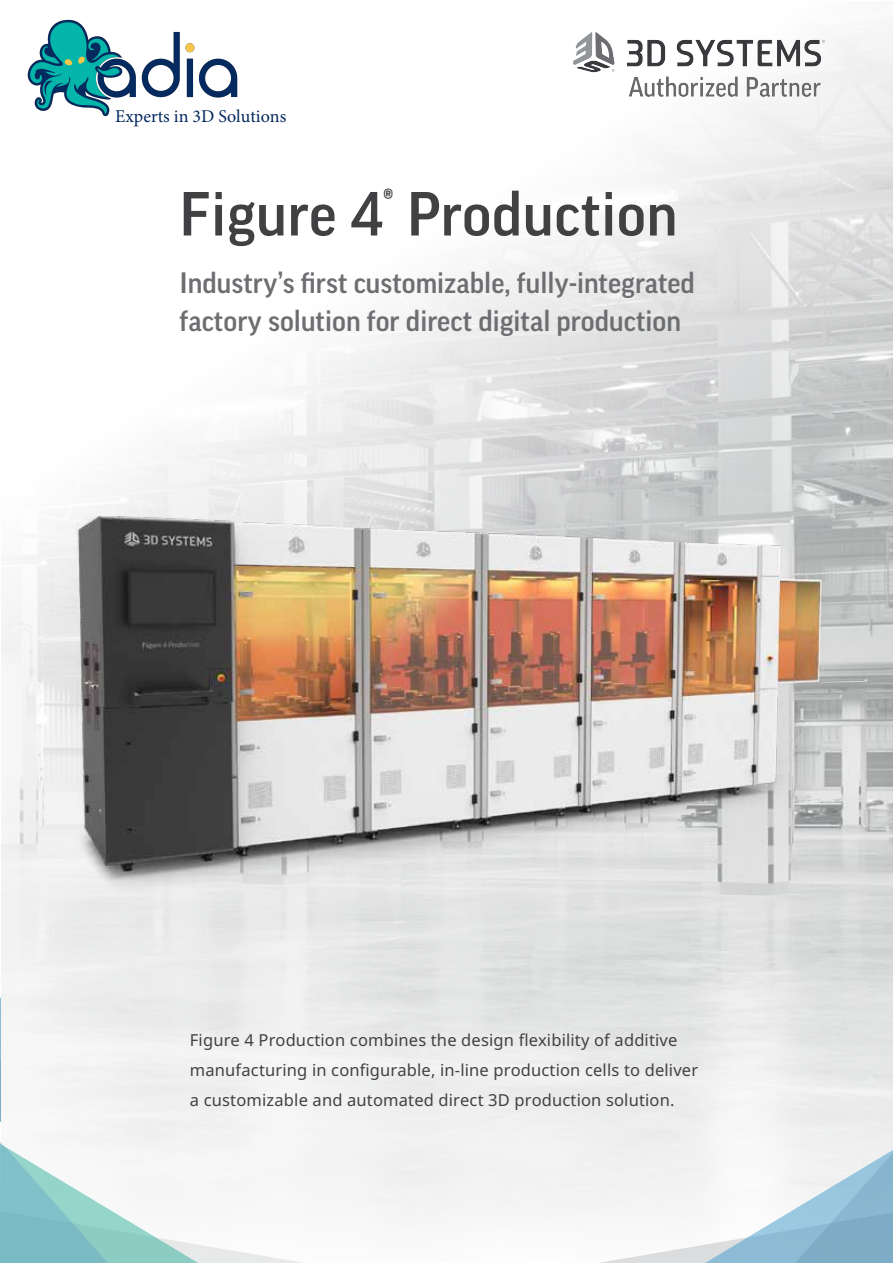
<style>
.page{position:relative;width:893px;height:1263px;background:#fff}
.page>*{position:absolute;margin:0;border:0;box-sizing:border-box;transform-origin:0 0}
.t1{font:500 60px "Good Pro";letter-spacing:.01em;color:#414042}
.t2{font:500 28.5px/37.5px "Good Pro";color:#6d6e71}
.t3{font:18px "Minion Pro";color:#04295e}
.t4{font:16.5px/30px "Noto Sans";letter-spacing:.01em;color:#414042}
</style>
<div class="page">
<img style="left:73px;top:26px;width:820px;height:667px">
<svg style="left:374px;top:693px;width:519px;height:529px;fill:#e7e8e7"></svg>
<img style="left:1px;top:517px;width:872px;height:453px">
<svg style="left:0;top:900px;width:374px;height:363px"></svg>
<svg style="left:529px;top:1050px;width:364px;height:213px"></svg>
<img style="left:573px;top:33px;width:251px;height:63px">
<img style="left:27px;top:19px;width:223px;height:108px">
<p class="t3" style="left:115px;top:104px;width:173px">Experts in 3D Solutions</p>
<h1 class="t1" style="left:179px;top:180px;width:499px">Figure 4<sup>®</sup> Production</h1>
<h2 class="t2" style="left:179px;top:264px;width:517px">Industry’s first customizable, fully-integrated factory solution for direct digital production</h2>
<p class="t4" style="left:190px;top:1025px;width:510px">Figure 4 Production combines the design flexibility of additive manufacturing in configurable, in-line production cells to deliver a customizable and automated direct 3D production solution.</p>
</div>
